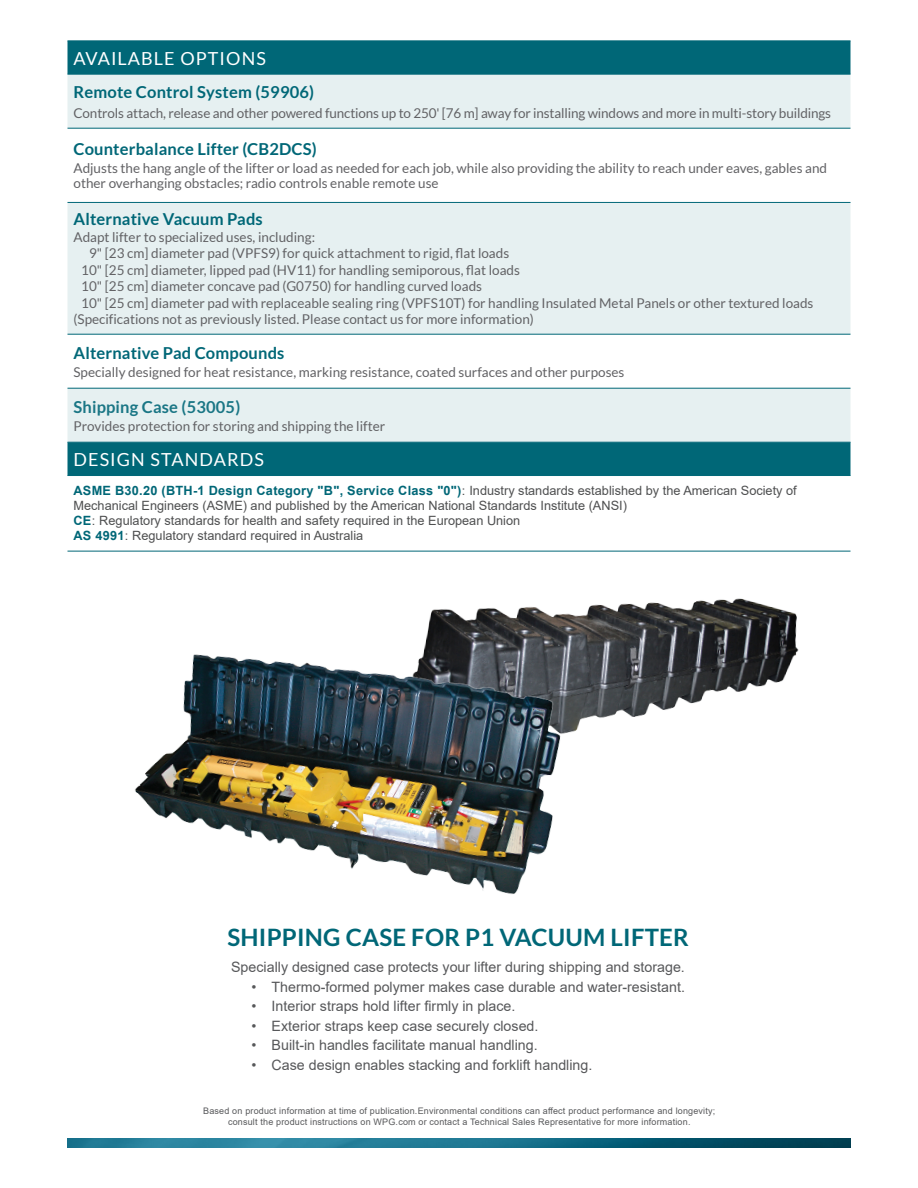
<style>
.page{position:relative;width:918px;height:1188px;background:#fff}
.page>*{position:absolute;margin:0;border:0;box-sizing:border-box;transform-origin:0 0}
.t1{font:700 24px "Lato";letter-spacing:.01em;color:#006777}
.t2{font:18px "Lato";letter-spacing:.06em;color:#fff}
.t3{font:700 16.5px "Lato";letter-spacing:.01em;color:#006777}
.t4{font:700 16.5px "Lato";letter-spacing:.01em;color:#1a7685}
.t5{font:14.25px "Arial";color:#57585a}
.t6{font:13.5px/15px "Lato";color:#626265}
.t7{font:12.75px/15px "Arial";color:#4e4f50}
.t8{font:9px "Arial";letter-spacing:.02em;color:#57585a}
.s1{font-weight:700;color:#006777}
</style>
<div class="page">
<img style="left:68px;top:1138px;width:783px;height:10px">
<div style="left:68px;top:41px;width:782px;height:434px;background:#006777"></div>
<svg style="left:68px;top:75px;width:782px;height:367px;fill:#e6f0f1"></svg>
<hr style="left:68px;top:74px;width:782px;height:1px;background:#006777">
<hr style="left:68px;top:128px;width:782px;height:1px;background:#006777">
<hr style="left:68px;top:40px;width:782px;height:1px;background:#006777">
<hr style="left:68px;top:202px;width:782px;height:1px;background:#006777">
<hr style="left:68px;top:334px;width:782px;height:1px;background:#006777">
<hr style="left:68px;top:388px;width:782px;height:1px;background:#006777">
<hr style="left:68px;top:442px;width:782px;height:1px;background:#006777">
<hr style="left:68px;top:475px;width:782px;height:1px;background:#006777">
<hr style="left:68px;top:551px;width:782px;height:1px;background:#006777">
<img style="left:388px;top:550px;width:463px;height:167px">
<img style="left:135px;top:600px;width:472px;height:294px">
<p class="t2" style="left:74px;top:48px;width:194px">AVAILABLE OPTIONS</p>
<p class="t3" style="left:74px;top:83px;width:242px">Remote Control System (59906)</p>
<p class="t6" style="left:74px;top:105px;width:759px">Controls attach, release and other powered functions up to 250' [76 m] away for installing windows and more in multi-story buildings</p>
<p class="t3" style="left:74px;top:140px;width:245px">Counterbalance Lifter (CB2DCS)</p>
<p class="t6" style="left:74px;top:161px;width:755px">Adjusts the hang angle of the lifter or load as needed for each job, while also providing the ability to reach under eaves, gables and other overhanging obstacles; radio controls enable remote use</p>
<p class="t3" style="left:74px;top:210px;width:191px">Alternative Vacuum Pads</p>
<p class="t6" style="left:74px;top:229px;width:243px">Adapt lifter to specialized uses, including:</p>
<p class="t6" style="left:89px;top:246px;width:422px">9" [23 cm] diameter pad (VPFS9) for quick attachment to rigid, flat loads</p>
<p class="t6" style="left:81px;top:262px;width:440px">10" [25 cm] diameter, lipped pad (HV11) for handling semiporous, flat loads</p>
<p class="t6" style="left:81px;top:279px;width:402px">10" [25 cm] diameter concave pad (G0750) for handling curved loads</p>
<p class="t6" style="left:81px;top:295px;width:734px">10" [25 cm] diameter pad with replaceable sealing ring (VPFS10T) for handling Insulated Metal Panels or other textured loads</p>
<p class="t6" style="left:74px;top:312px;width:462px">(Specifications not as previously listed. Please contact us for more information)</p>
<p class="t3" style="left:74px;top:343px;width:212px">Alternative Pad Compounds</p>
<p class="t6" style="left:74px;top:364px;width:552px">Specially designed for heat resistance, marking resistance, coated surfaces and other purposes</p>
<p class="t4" style="left:74px;top:397px;width:168px">Shipping Case (53005)</p>
<p class="t6" style="left:74px;top:418px;width:313px">Provides protection for storing and shipping the lifter</p>
<p class="t2" style="left:74px;top:450px;width:192px">DESIGN STANDARDS</p>
<p class="t7" style="left:74px;top:483px;width:725px"><span class="s1">ASME B30.20 (BTH-1 Design Category "B", Service Class "0")</span>: Industry standards established by the American Society of<br>Mechanical Engineers (ASME) and published by the American National Standards Institute (ANSI)</p>
<p class="t7" style="left:74px;top:513px;width:448px"><span class="s1">CE</span>: Regulatory standards for health and safety required in the European Union</p>
<p class="t7" style="left:74px;top:528px;width:291px"><span class="s1">AS 4991</span>: Regulatory standard required in Australia</p>
<p class="t1" style="left:227px;top:924px;width:463px">SHIPPING CASE FOR P1 VACUUM LIFTER</p>
<p class="t5" style="left:231px;top:957px;width:455px">Specially designed case protects your lifter during shipping and storage.</p>
<p class="t5" style="left:251px;top:977px;width:435px">• Thermo-formed polymer makes case durable and water-resistant.</p>
<p class="t5" style="left:251px;top:996px;width:266px">• Interior straps hold lifter firmly in place.</p>
<p class="t5" style="left:251px;top:1016px;width:289px">• Exterior straps keep case securely closed.</p>
<p class="t5" style="left:251px;top:1035px;width:288px">• Built-in handles facilitate manual handling.</p>
<p class="t5" style="left:251px;top:1055px;width:343px">• Case design enables stacking and forklift handling.</p>
<p class="t8" style="left:203px;top:1105px;width:514px">Based on product information at time of publication.Environmental conditions can affect product performance and longevity;</p>
<p class="t8" style="left:228px;top:1115px;width:464px">consult the product instructions on WPG.com or contact a Technical Sales Representative for more information.</p>
</div>
